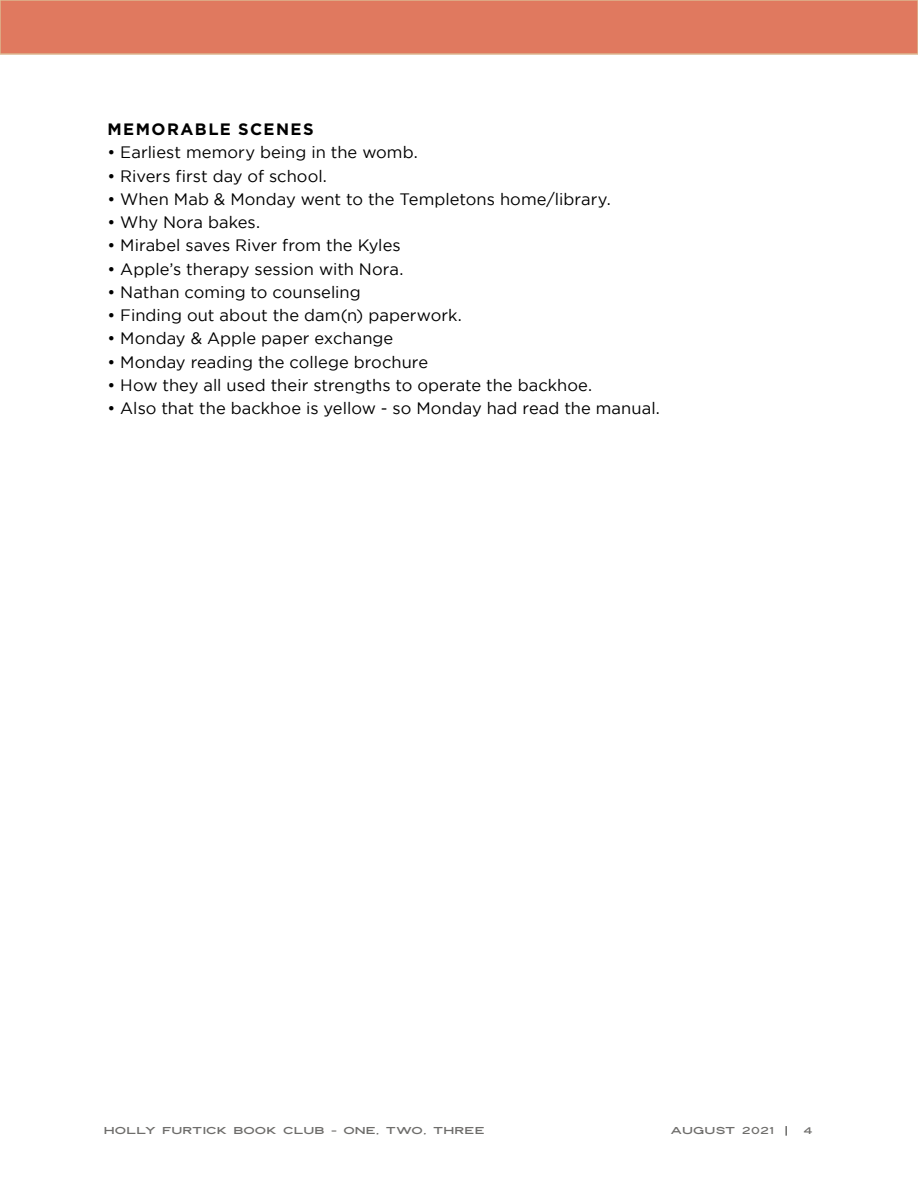
<style>
.page{position:relative;width:918px;height:1188px;background:#fff}
.page>*{position:absolute;margin:0;border:0;box-sizing:border-box;transform-origin:0 0}
.t1{font:16.5px "Gotham";letter-spacing:.005em;color:#000}
.Section_Header{font:700 16.5px "Gotham";letter-spacing:.085em;color:#000}
.t2{font:9.75px "Modena Sans";letter-spacing:-.02em;color:#6e6d6b}
.t3{font:9.75px "Modena Sans";color:#6e6d6b}
</style>
<div class="page">
<div style="left:0;top:0;width:918px;height:55px;background:#e0795f;border:2px solid #ddb790"></div>
<svg style="left:785px;top:1126px;width:2px;height:10px"></svg>
<p class="Section_Header" style="left:107px;top:118px;width:208px">MEMORABLE SCENES</p>
<p class="t1" style="left:107px;top:144px;width:312px">• Earliest memory being in the womb.</p>
<p class="t1" style="left:107px;top:167px;width:221px">• Rivers first day of school.</p>
<p class="t1" style="left:107px;top:190px;width:505px">• When Mab &amp; Monday went to the Templetons home/library.</p>
<p class="t1" style="left:107px;top:213px;width:154px">• Why Nora bakes.</p>
<p class="t1" style="left:107px;top:237px;width:295px">• Mirabel saves River from the Kyles</p>
<p class="t1" style="left:107px;top:260px;width:297px">• Apple’s therapy session with Nora.</p>
<p class="t1" style="left:107px;top:283px;width:255px">• Nathan coming to counseling</p>
<p class="t1" style="left:107px;top:306px;width:356px">• Finding out about the dam(n) paperwork.</p>
<p class="t1" style="left:107px;top:330px;width:287px">• Monday &amp; Apple paper exchange</p>
<p class="t1" style="left:107px;top:353px;width:322px">• Monday reading the college brochure</p>
<p class="t1" style="left:107px;top:376px;width:486px">• How they all used their strengths to operate the backhoe.</p>
<p class="t1" style="left:107px;top:399px;width:554px">• Also that the backhoe is yellow - so Monday had read the manual.</p>
<p class="t2" style="left:104px;top:1124px;width:382px">HOLLY FURTICK BOOK CLUB - ONE, TWO, THREE</p>
<p class="t3" style="left:670px;top:1124px;width:105px">AUGUST 2021</p>
<p class="t2" style="left:803px;top:1124px;width:11px">4</p>
</div>
